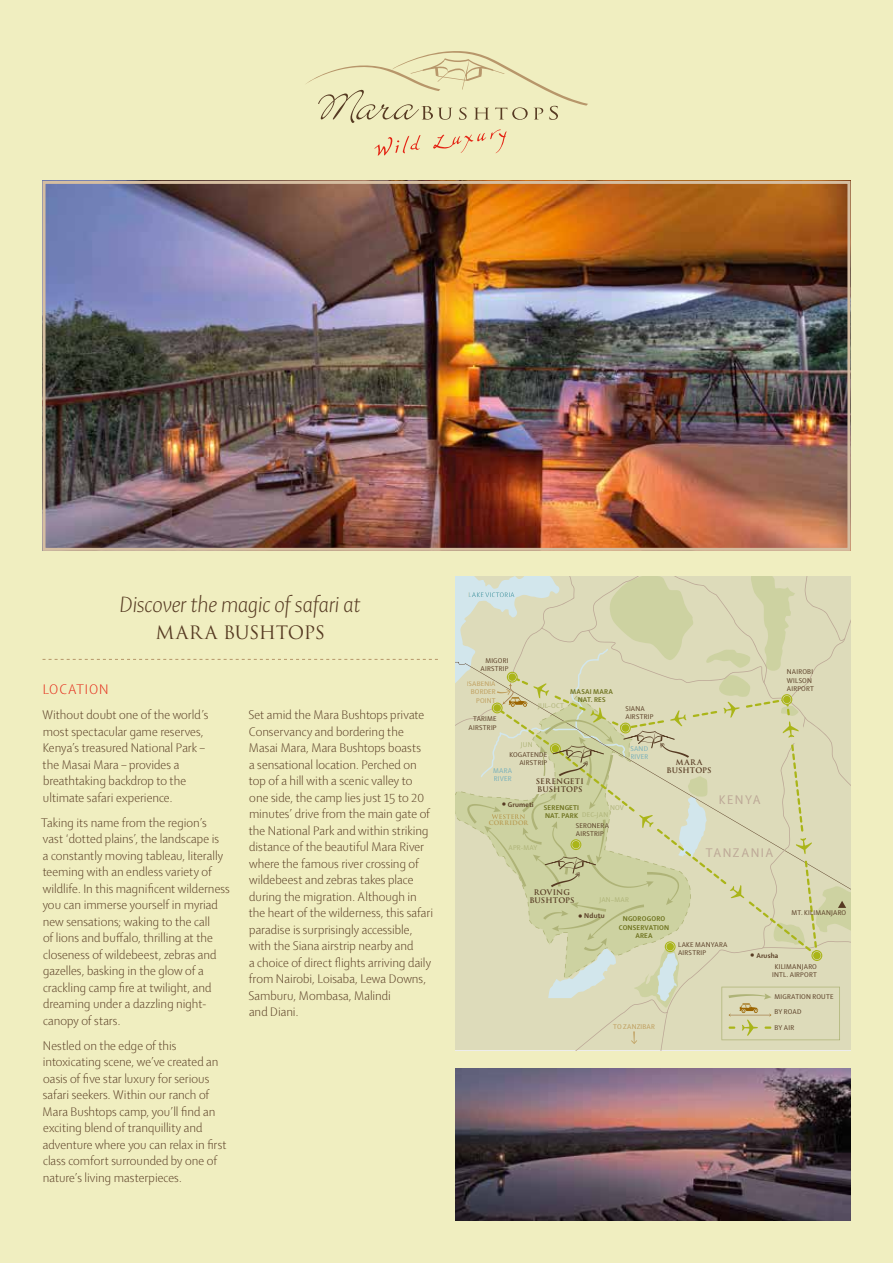
<style>
.page{position:relative;width:893px;height:1263px;background:#f0eec0}
.page>*{position:absolute;margin:0;border:0;box-sizing:border-box;transform-origin:0 0}
.t1{font:italic 300 24px "Shaker 2";letter-spacing:-.01em;color:#563a22}
.t2{font:18px "Trajan";letter-spacing:-.025em;color:#563a22}
.t3{font:300 15px "Shaker 2";letter-spacing:.06em;color:#e42313}
.t4{font:300 13.5px/16.5px "Shaker 2";color:#563a22}
.t5{font:13.5px "Shaker 2";letter-spacing:.11em;color:#bca796}
.t6{font:7.5px/8.2px "Shaker 2";letter-spacing:.025em;color:#563a22}
.t7{font:700 7.5px/8.2px "Shaker 2";letter-spacing:.025em;color:#6c711c;text-align:center}
.t8{font:700 7.5px/8.2px "Trajan";letter-spacing:.005em;color:#563a22;text-align:center}
.t9{font:7.5px "Shaker 2";letter-spacing:.025em;color:#aeb377}
.t10{font:7.5px/8.2px "Shaker 2";letter-spacing:.025em;color:#be9c5a;text-align:right}
.t11{font:700 7.5px "Shaker 2";letter-spacing:.02em;color:#563a22}
.t12{font:7.5px/8.2px "Shaker 2";letter-spacing:.025em;color:#74afba}
.t13{font:700 6px "Trajan";letter-spacing:.02em;color:#b7994f}
.s1{font-size:15px}
</style>
<div class="page">
<svg style="left:374px;top:135px;width:46px;height:21px"></svg>
<svg style="left:433px;top:129px;width:74px;height:24px"></svg>
<svg style="left:306px;top:51px;width:282px;height:72px"></svg>
<img style="left:47px;top:185px;width:799px;height:362px">
<div style="left:43px;top:181px;width:807px;height:370px;border:3px solid #d5bea1"></div>
<img style="left:455px;top:1068px;width:395px;height:152px">
<svg style="left:43px;top:659px;width:395px;height:1px"></svg>
<svg style="left:455px;top:576px;width:395px;height:474px;background:#d7d7b2"></svg>
<h1 class="t1" style="left:120px;top:588px;width:242px">Discover the magic of safari at</h1>
<h2 class="t2" style="left:156px;top:622px;width:171px">MARA BUSHTOPS</h2>
<p class="t3" style="left:43px;top:679px;width:67px">LOCATION</p>
<p class="t4" style="left:42px;top:706px;width:167px">Without doubt one of the world’s most spectacular game reserves,<br>Kenya’s treasured National Park – the Masai Mara – provides a breathtaking backdrop to the ultimate safari experience.</p>
<p class="t4" style="left:41px;top:814px;width:190px">Taking its name from the region’s vast ‘dotted plains’, the landscape is<br>a constantly moving tableau, literally teeming with an endless variety of wildlife. In this magnificent wilderness you can immerse yourself in myriad new sensations; waking to the call<br>of lions and buffalo, thrilling at the closeness of wildebeest, zebras and gazelles, basking in the glow of a crackling camp fire at twilight, and dreaming under a dazzling night&shy;canopy of stars.</p>
<p class="t4" style="left:43px;top:1037px;width:185px">Nestled on the edge of this intoxicating scene, we’ve created an oasis of five star luxury for serious safari seekers. Within our ranch of Mara Bushtops camp, you’ll find an exciting blend of tranquillity and adventure where you can relax in first class comfort surrounded by one of nature’s living masterpieces.</p>
<p class="t4" style="left:248px;top:706px;width:186px">Set amid the Mara Bushtops private Conservancy and bordering the Masai Mara, Mara Bushtops boasts<br>a sensational location. Perched on top of a hill with a scenic valley to one side, the camp lies just 15 to 20 minutes’ drive from the main gate of the National Park and within striking distance of the beautiful Mara River where the famous river crossing of wildebeest and zebras takes place during the migration. Although in the heart of the wilderness, this safari paradise is surprisingly accessible, with the Siana airstrip nearby and<br>a choice of direct flights arriving daily from Nairobi, Loisaba, Lewa Downs, Samburu, Mombasa, Malindi<br>and Diani.</p>
<p class="t6" style="left:480px;top:656px;width:29px;text-align:right">MIGORI<br>AIRSTRIP</p>
<p class="t10" style="left:467px;top:679px;width:31px">ISABENIA<br>BORDER<br>POINT</p>
<p class="t6" style="left:469px;top:715px;width:29px;text-align:right">TARIME<br>AIRSTRIP</p>
<p class="t7" style="left:570px;top:687px;width:44px">MASAI MARA<br>NAT. RES</p>
<p class="t9" style="left:538px;top:700px;width:27px">JUL–OCT</p>
<p class="t6" style="left:625px;top:704px;width:29px">SIANA<br>AIRSTRIP</p>
<p class="t9" style="left:521px;top:740px;width:13px">JUN</p>
<p class="t12" style="left:630px;top:744px;width:19px">SAND<br>RIVER</p>
<p class="t6" style="left:509px;top:750px;width:39px;text-align:right">KOGATENDE<br>AIRSTRIP</p>
<p class="t11" style="left:501px;top:799px;width:34px"><span class="s1">•</span> Grumeti</p>
<p class="t12" style="left:493px;top:766px;width:21px">MARA<br>RIVER</p>
<p class="t8" style="left:536px;top:777px;width:50px;text-align:left">SERENGETI<br>BUSHTOPS</p>
<p class="t7" style="left:544px;top:803px;width:37px;text-align:left">SERENGETI<br>NAT. PARK</p>
<p class="t9" style="left:610px;top:802px;width:15px">NOV</p>
<p class="t9" style="left:582px;top:810px;width:28px">DEC–JAN</p>
<p class="t13" style="left:489px;top:819px;width:41px">CORRIDOR</p>
<p class="t6" style="left:576px;top:821px;width:35px">SERONERA<br>AIRSTRIP</p>
<p class="t9" style="left:508px;top:843px;width:31px">APR-MAY</p>
<p class="t8" style="left:666px;top:758px;width:47px">MARA<br>BUSHTOPS</p>
<p class="t5" style="left:719px;top:790px;width:43px">KENYA</p>
<p class="t5" style="left:706px;top:844px;width:69px">TANZANIA</p>
<p class="t6" style="left:787px;top:668px;width:29px">NAIROBI<br>WILSON<br>AIRPORT</p>
<p class="t8" style="left:529px;top:888px;width:47px">ROVING<br>BUSHTOPS</p>
<p class="t9" style="left:599px;top:894px;width:31px">JAN–MAR</p>
<p class="t11" style="left:578px;top:911px;width:28px"><span class="s1">•</span> Ndutu</p>
<p class="t7" style="left:619px;top:915px;width:52px">NGOROGORO<br>CONSERVATION<br>AREA</p>
<p class="t6" style="left:678px;top:940px;width:51px">LAKE MANYARA<br>AIRSTRIP</p>
<p class="t6" style="left:792px;top:908px;width:56px">MT. KILIMANJARO</p>
<p class="t11" style="left:750px;top:950px;width:30px"><span class="s1">•</span> Arusha</p>
<p class="t10" style="left:613px;top:1022px;width:43px">TO ZANZIBAR</p>
<p class="t6" style="left:772px;top:962px;width:46px;text-align:center">KILIMANJARO<br>INTL. AIRPORT</p>
<p class="t6" style="left:775px;top:989px;width:60px;line-height:15.5px">MIGRATION ROUTE<br>BY ROAD<br>BY AIR</p>
</div>
